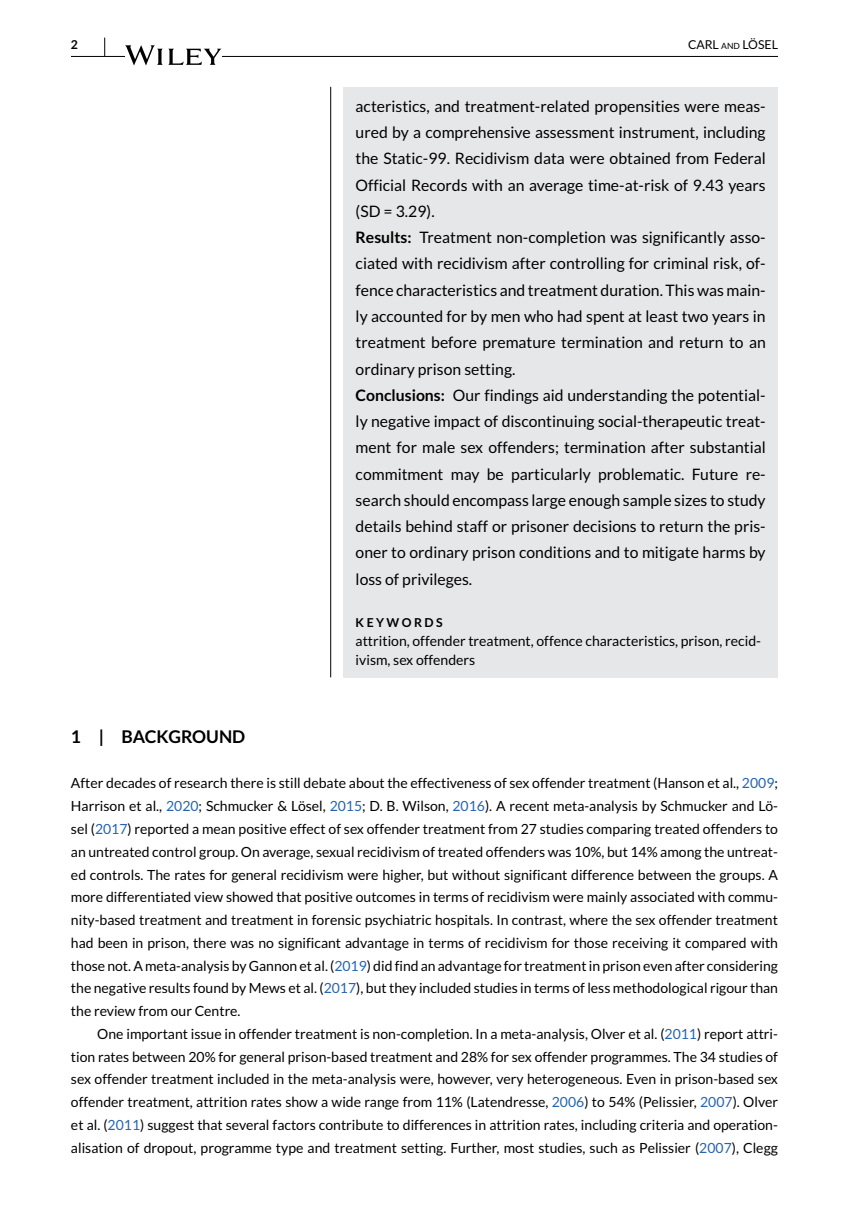
<style>
.page{position:relative;width:849px;height:1221px;background:#fff}
.page>*{position:absolute;margin:0;border:0;box-sizing:border-box;transform-origin:0 0}
.t1{font:700 17.5px "Lato";color:#000}
.t2{font:15.75px/26.2px "Lato";color:#000}
.t3{font:14px/22.8px "Lato";color:#000;text-align:justify}
.t4{font:12.25px "Lato";color:#000}
.t5{font:700 12.25px "Lato";letter-spacing:.2em;color:#000}
.s1{font-style:inherit}
.s2{font-size:8.58px}
.s3{font-weight:700}
.s4{color:#2564af}
</style>
<div class="page">
<hr style="left:71px;top:56px;width:706px;height:1px;background:#000">
<svg style="left:125px;top:45px;width:96px;height:20px"></svg>
<svg style="left:104px;top:38px;width:1px;height:18px"></svg>
<div style="left:343px;top:87px;width:434px;height:590px;background:#e6e7e8"></div>
<hr style="left:330px;top:87px;width:1px;height:590px;background:#000">
<p class="t5" style="left:71px;top:38px;width:9px">2</p>
<p class="t4" style="left:687px;top:38px;width:91px"><span class="s1">CARL</span> <span class="s2">and</span> LÖSEL</p>
<p class="t2" style="left:355px;top:93px;width:411px">acteristics, and treatment-related propensities were meas&shy;ured by a comprehensive assessment instrument, including the Static-99. Recidivism data were obtained from Federal Official Records with an average time-at-risk of 9.43 years (SD = 3.29).<br><span class="s3">Results:</span> Treatment non-completion was significantly asso&shy;ciated with recidivism after controlling for criminal risk, of&shy;fence characteristics and treatment duration. This was main&shy;ly accounted for by men who had spent at least two years in treatment before premature termination and return to an ordinary prison setting.<br><span class="s3">Conclusions:</span> Our findings aid understanding the potential&shy;ly negative impact of discontinuing social-therapeutic treat&shy;ment for male sex offenders; termination after substantial commitment may be particularly problematic. Future re&shy;search should encompass large enough sample sizes to study details behind staff or prisoner decisions to return the pris&shy;oner to ordinary prison conditions and to mitigate harms by loss of privileges.</p>
<p class="t5" style="left:355px;top:615px;width:89px">KEYWORDS</p>
<p class="t3" style="left:355px;top:631px;width:407px;line-height:19.2px">attrition, offender treatment, offence characteristics, prison, recid&shy;ivism, sex offenders</p>
<p class="t1" style="left:71px;top:726px;width:176px">1 | BACKGROUND</p>
<p class="t3" style="left:71px;top:772px;width:708px">After decades of research there is still debate about the effectiveness of sex offender treatment (Hanson et al., <span class="s4">2009</span>; Harrison et al., <span class="s4">2020</span>; Schmucker &amp; Lösel, <span class="s4">2015</span>; D. B. Wilson, <span class="s4">2016</span>). A recent meta-analysis by Schmucker and Lö&shy;sel (<span class="s4">2017</span>) reported a mean positive effect of sex offender treatment from 27 studies comparing treated offenders to an untreated control group. On average, sexual recidivism of treated offenders was 10%, but 14% among the untreat&shy;ed controls. The rates for general recidivism were higher, but without significant difference between the groups. A more differentiated view showed that positive outcomes in terms of recidivism were mainly associated with commu&shy;nity-based treatment and treatment in forensic psychiatric hospitals. In contrast, where the sex offender treatment had been in prison, there was no significant advantage in terms of recidivism for those receiving it compared with those not. A meta-analysis by Gannon et al. (<span class="s4">2019</span>) did find an advantage for treatment in prison even after considering the negative results found by Mews et al. (<span class="s4">2017</span>), but they included studies in terms of less methodological rigour than the review from our Centre.</p>
<p class="t3" style="left:71px;top:1022px;width:708px;text-indent:26px">One important issue in offender treatment is non-completion. In a meta-analysis, Olver et al. (<span class="s4">2011</span>) report attri&shy;tion rates between 20% for general prison-based treatment and 28% for sex offender programmes. The 34 studies of sex offender treatment included in the meta-analysis were, however, very heterogeneous. Even in prison-based sex offender treatment, attrition rates show a wide range from 11% (Latendresse, <span class="s4">2006</span>) to 54% (Pelissier, <span class="s4">2007</span>). Olver et al. (<span class="s4">2011</span>) suggest that several factors contribute to differences in attrition rates, including criteria and operation&shy;alisation of dropout, programme type and treatment setting. Further, most studies, such as Pelissier (<span class="s4">2007</span>), Clegg</p>
</div>
